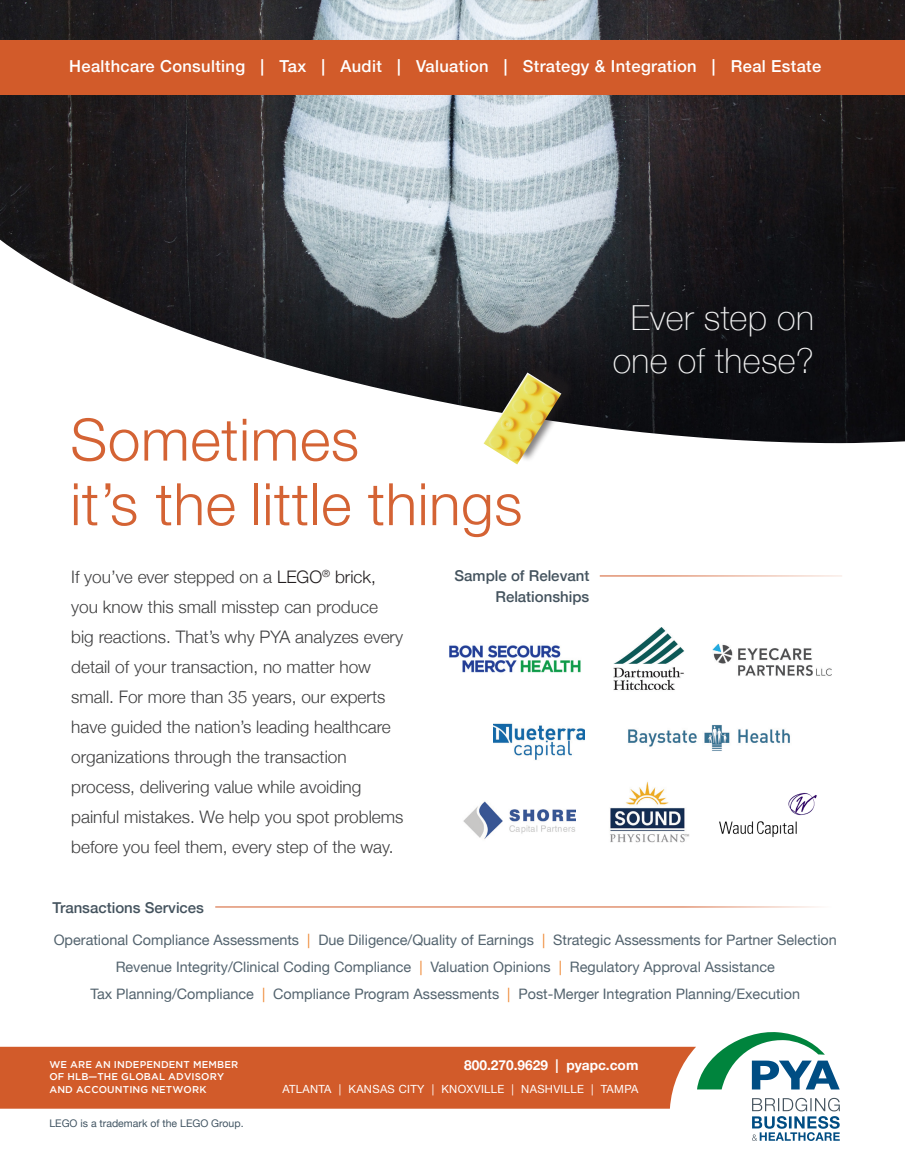
<style>
.page{position:relative;width:905px;height:1175px;background:#fff}
.page>*{position:absolute;margin:0;border:0;box-sizing:border-box;transform-origin:0 0}
.t1{font:300 58.5px/64.5px "Helvetica Neue";letter-spacing:.01em;color:#d25b2a}
.t2{font:100 34.5px/43px "Helvetica Neue";letter-spacing:.01em;color:#fff;text-align:center}
.t3{font:300 17.25px/30px "Helvetica Neue";color:#3e3e3f}
.t4{font:500 16.5px "Helvetica Neue";letter-spacing:.02em;color:#fff}
.t5{font:500 15px/21px "Helvetica Neue";color:#44535e;text-align:right}
.t6{font:14.4px/27px "Helvetica Neue";color:#53636e;text-align:center}
.t7{font:700 13.65px "Helvetica Neue";color:#fff}
.t8{font:11.25px "Helvetica Neue";letter-spacing:.03em;color:#fff}
.t9{font:10.5px "Helvetica Neue";color:#425563}
.t10{font:500 9.9px/12.6px "Gotham";letter-spacing:.015em;color:#fff}
.s1{color:#231f20}
.s2{color:#ee8630}
</style>
<div class="page">
<div style="left:0;top:1046px;width:696px;height:62px;background:#d25b2a"></div>
<img style="left:0;top:0;width:904px;height:443px">
<div style="left:0;top:40px;width:904px;height:54px;background:#d25b2a"></div>
<hr style="left:215px;top:906px;width:623px;height:1px;background:#d25b2a">
<div style="left:489px;top:359px;width:89px;height:103px;background:#231f20;opacity:.56"></div>
<img style="left:483px;top:372px;width:78px;height:92px">
<hr style="left:599px;top:575px;width:243px;height:1px;background:#d25b2a">
<img style="left:614px;top:627px;width:70px;height:63px">
<img style="left:712px;top:643px;width:119px;height:33px">
<img style="left:449px;top:645px;width:132px;height:28px">
<img style="left:628px;top:725px;width:162px;height:26px">
<img style="left:719px;top:792px;width:98px;height:45px">
<img style="left:610px;top:781px;width:79px;height:62px">
<img style="left:463px;top:801px;width:112px;height:38px">
<svg style="left:752px;top:1097px;width:87px;height:43px"></svg>
<svg style="left:697px;top:1032px;width:142px;height:57px"></svg>
<img style="left:493px;top:723px;width:91px;height:37px">
<p class="t4" style="left:69px;top:53px;width:753px">Healthcare Consulting | Tax | Audit | Valuation | Strategy &amp; Integration | Real Estate</p>
<h1 class="t1" style="left:70px;top:403px;width:453px">Sometimes<br>it’s the little things</h1>
<p class="t3" style="left:71px;top:560px;width:334px">If you’ve ever stepped on a <span class="s1">LEGO</span><sup>®</sup> <span class="s1">brick, </span>you know this small misstep can produce big reactions. That’s why PYA analyzes every detail of your transaction, no matter how small. For more than 35 years, our experts have guided the nation’s leading healthcare organizations through the transaction process, delivering value while avoiding painful mistakes. We help you spot problems before you feel them, every step of the way.</p>
<p class="t5" style="left:454px;top:564px;width:136px">Sample of Relevant<br>Relationships</p>
<p class="t5" style="left:53px;top:895px;width:153px">Transactions Services</p>
<h2 class="t2" style="left:612px;top:295px;width:203px">Ever step on one of these?</h2>
<p class="t6" style="left:54px;top:927px;width:784px">Operational Compliance Assessments <span class="s2">|</span> Due Diligence/Quality of Earnings <span class="s2">|</span> Strategic Assessments for Partner Selection<br>Revenue Integrity/Clinical Coding Compliance <span class="s2">|</span> Valuation Opinions <span class="s2">|</span> Regulatory Approval Assistance<br>Tax Planning/Compliance <span class="s2">|</span> Compliance Program Assessments <span class="s2">|</span> Post-Merger Integration Planning/Execution</p>
<p class="t10" style="left:49px;top:1057px;width:190px">WE ARE AN INDEPENDENT MEMBER<br>OF HLB—THE GLOBAL ADVISORY<br>AND ACCOUNTING NETWORK</p>
<p class="t9" style="left:49px;top:1115px;width:196px">LEGO is a trademark of the LEGO Group.</p>
<p class="t7" style="left:464px;top:1054px;width:176px">800.270.9629 | pyapc.com</p>
<p class="t8" style="left:282px;top:1080px;width:357px">ATLANTA | KANSAS CITY | KNOXVILLE | NASHVILLE | TAMPA</p>
</div>
